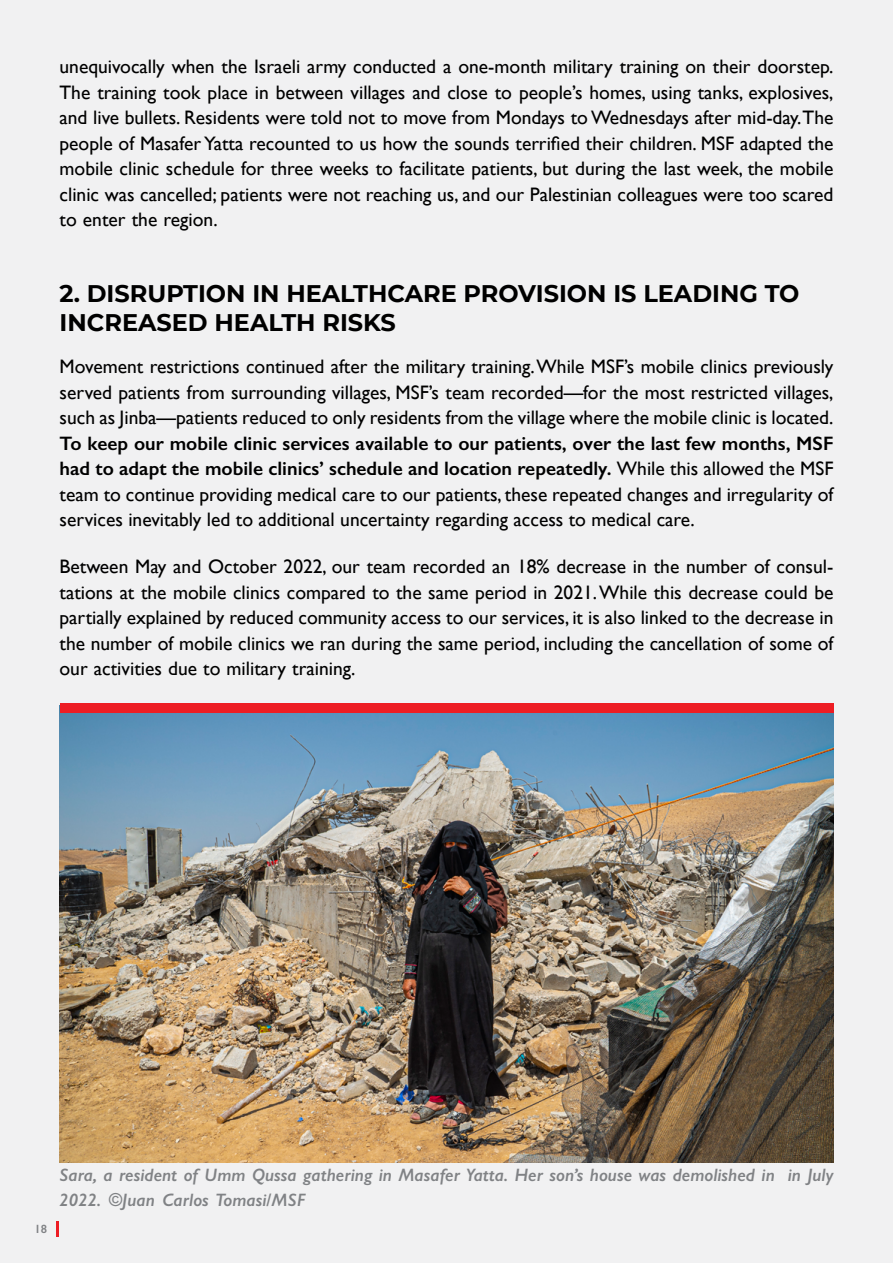
<style>
.page{position:relative;width:893px;height:1263px;background:#f1f1f2}
.page>*{position:absolute;margin:0;border:0;box-sizing:border-box;transform-origin:0 0}
.t1{font:700 24px/28.8px "Montserrat";color:#000}
.t2{font:19.5px/25.5px "Gill Sans";color:#000;text-align:justify}
.t3{font:italic 600 18px/25.5px "Gill Sans";color:#808285}
.t4{font:600 12px "Gill Sans";color:#808285}
.s1{font-weight:600}
</style>
<div class="page">
<svg style="left:57px;top:1221px;width:2px;height:15px"></svg>
<img style="left:60px;top:713px;width:773px;height:449px">
<div style="left:60px;top:703px;width:773px;height:10px;background:#ed1d24"></div>
<p class="t2" style="left:60px;top:53px;width:775px">unequivocally when the Israeli army conducted a one-month military training on their doorstep.<br>The training took place in between villages and close to people’s homes, using tanks, explosives, and live bullets. Residents were told not to move from Mondays to Wednesdays after mid-day. The people of Masafer Yatta recounted to us how the sounds terrified their children. MSF adapted the mobile clinic schedule for three weeks to facilitate patients, but during the last week, the mobile clinic was cancelled; patients were not reaching us, and our Palestinian colleagues were too scared to enter the region.</p>
<p class="t1" style="left:60px;top:278px;width:741px">2. DISRUPTION IN HEALTHCARE PROVISION IS LEADING TO<br>INCREASED HEALTH RISKS</p>
<p class="t2" style="left:60px;top:354px;width:775px">Movement restrictions continued after the military training. While MSF’s mobile clinics previously served patients from surrounding villages, MSF’s team recorded—for the most restricted villages, such as Jinba—patients reduced to only residents from the village where the mobile clinic is located.</p>
<p class="t2" style="left:60px;top:430px;width:775px"><span class="s1">To keep our mobile clinic services available to our patients, over the last few months, MSF had to adapt the mobile clinics’ schedule and location repeatedly.</span> While this allowed the MSF team to continue providing medical care to our patients, these repeated changes and irregularity of services inevitably led to additional uncertainty regarding access to medical care.</p>
<p class="t2" style="left:60px;top:554px;width:775px">Between May and October 2022, our team recorded an 18% decrease in the number of consul&shy;tations at the mobile clinics compared to the same period in 2021. While this decrease could be partially explained by reduced community access to our services, it is also linked to the decrease in the number of mobile clinics we ran during the same period, including the cancellation of some of our activities due to military training.</p>
<p class="t4" style="left:35px;top:1222px;width:14px">18</p>
<p class="t3" style="left:60px;top:1162px;width:775px">Sara, a resident of Umm Qussa gathering in Masafer Yatta. Her son’s house was demolished in in July<br>2022. ©Juan Carlos Tomasi/MSF</p>
</div>
